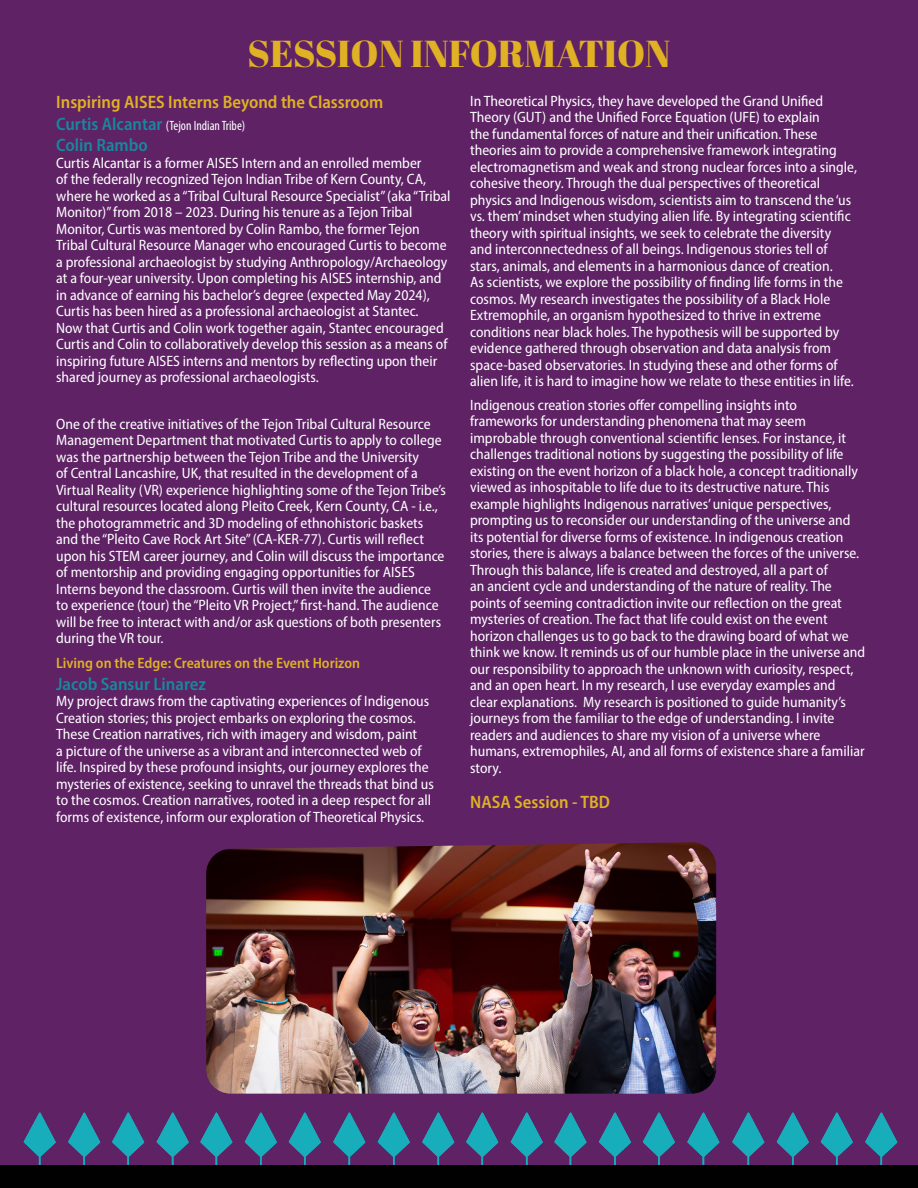
<style>
.page{position:relative;width:918px;height:1188px;background:#5e2265}
.page>*{position:absolute;margin:0;border:0;box-sizing:border-box;transform-origin:0 0}
.t1{font:37.5px "Abril Fatface";color:#e0b124}
.t2{font:600 semi-condensed 18px "Myriad Pro";color:#e0b124}
.Name{font:600 semi-condensed 18px "Myriad Pro";color:#17889c}
.Description{font:semi-condensed 15px/16.5px "Myriad Pro";color:#fff}
.Description-2{font:600 semi-condensed 15px "Myriad Pro";color:#e0b124}
.Name-2{font:condensed 13.5px "Myriad Pro";color:#fff}
.s1{font-weight:600;font-stretch:semi-condensed;font-size:18px;color:#17889c}
</style>
<div class="page">
<svg style="left:24px;top:1112px;width:32px;height:54px"></svg>
<svg style="left:68px;top:1112px;width:32px;height:54px"></svg>
<svg style="left:112px;top:1112px;width:32px;height:54px"></svg>
<svg style="left:157px;top:1112px;width:32px;height:54px"></svg>
<svg style="left:200px;top:1112px;width:32px;height:54px"></svg>
<svg style="left:245px;top:1112px;width:32px;height:54px"></svg>
<svg style="left:289px;top:1112px;width:32px;height:54px"></svg>
<svg style="left:333px;top:1112px;width:32px;height:54px"></svg>
<svg style="left:378px;top:1112px;width:32px;height:54px"></svg>
<svg style="left:422px;top:1112px;width:32px;height:54px"></svg>
<svg style="left:466px;top:1112px;width:32px;height:54px"></svg>
<svg style="left:511px;top:1112px;width:32px;height:54px"></svg>
<svg style="left:554px;top:1112px;width:33px;height:54px"></svg>
<svg style="left:599px;top:1112px;width:32px;height:54px"></svg>
<svg style="left:643px;top:1112px;width:32px;height:54px"></svg>
<svg style="left:687px;top:1112px;width:32px;height:54px"></svg>
<svg style="left:732px;top:1112px;width:32px;height:54px"></svg>
<svg style="left:777px;top:1112px;width:32px;height:54px"></svg>
<svg style="left:821px;top:1112px;width:32px;height:54px"></svg>
<svg style="left:865px;top:1112px;width:32px;height:54px"></svg>
<div style="left:0;top:1166px;width:918px;height:22px;background:#010101"></div>
<img style="left:206px;top:842px;width:510px;height:252px">
<p class="t1" style="left:248px;top:27px;width:424px">SESSION INFORMATION</p>
<p class="t2" style="left:56px;top:91px;width:329px">Inspiring AISES Interns Beyond the Classroom</p>
<p class="Name-2" style="left:56px;top:117px;width:191px"><span class="s1">Curtis Alcantar</span> (Tejon Indian Tribe)</p>
<p class="Name" style="left:56px;top:134px;width:93px">Colin Rambo</p>
<p class="Description" style="left:56px;top:154px;width:396px">Curtis Alcantar is a former AISES Intern and an enrolled member<br>of the federally recognized Tejon Indian Tribe of Kern County, CA, where he worked as a “Tribal Cultural Resource Specialist” (aka “Tribal Monitor)” from 2018 – 2023. During his tenure as a Tejon Tribal Monitor, Curtis was mentored by Colin Rambo, the former Tejon Tribal Cultural Resource Manager who encouraged Curtis to become a professional archaeologist by studying Anthropology/Archaeology at a four-year university. Upon completing his AISES internship, and in advance of earning his bachelor’s degree (expected May 2024), Curtis has been hired as a professional archaeologist at Stantec.<br>Now that Curtis and Colin work together again, Stantec encouraged Curtis and Colin to collaboratively develop this session as a means of inspiring future AISES interns and mentors by reflecting upon their shared journey as professional archaeologists.</p>
<p class="Description" style="left:56px;top:415px;width:391px">One of the creative initiatives of the Tejon Tribal Cultural Resource Management Department that motivated Curtis to apply to college was the partnership between the Tejon Tribe and the University<br>of Central Lancashire, UK, that resulted in the development of a Virtual Reality (VR) experience highlighting some of the Tejon Tribe’s cultural resources located along Pleito Creek, Kern County, CA - i.e., the photogrammetric and 3D modeling of ethnohistoric baskets and the “Pleito Cave Rock Art Site” (CA-KER-77). Curtis will reflect upon his STEM career journey, and Colin will discuss the importance of mentorship and providing engaging opportunities for AISES Interns beyond the classroom. Curtis will then invite the audience to experience (tour) the “Pleito VR Project,” first-hand. The audience will be free to interact with and/or ask questions of both presenters during the VR tour.</p>
<p class="Description-2" style="left:56px;top:654px;width:305px">Living on the Edge: Creatures on the Event Horizon</p>
<p class="Name" style="left:56px;top:672px;width:151px">Jacob Sansur Linarez</p>
<p class="Description" style="left:56px;top:693px;width:379px">My project draws from the captivating experiences of Indigenous Creation stories; this project embarks on exploring the cosmos.<br>These Creation narratives, rich with imagery and wisdom, paint<br>a picture of the universe as a vibrant and interconnected web of life. Inspired by these profound insights, our journey explores the mysteries of existence, seeking to unravel the threads that bind us to the cosmos. Creation narratives, rooted in a deep respect for all forms of existence, inform our exploration of Theoretical Physics.</p>
<p class="Description" style="left:470px;top:92px;width:388px">In Theoretical Physics, they have developed the Grand Unified Theory (GUT) and the Unified Force Equation (UFE) to explain<br>the fundamental forces of nature and their unification. These theories aim to provide a comprehensive framework integrating electromagnetism and weak and strong nuclear forces into a single, cohesive theory. Through the dual perspectives of theoretical physics and Indigenous wisdom, scientists aim to transcend the ‘us vs. them’ mindset when studying alien life. By integrating scientific theory with spiritual insights, we seek to celebrate the diversity<br>and interconnectedness of all beings. Indigenous stories tell of stars, animals, and elements in a harmonious dance of creation.<br>As scientists, we explore the possibility of finding life forms in the cosmos. My research investigates the possibility of a Black Hole Extremophile, an organism hypothesized to thrive in extreme conditions near black holes. The hypothesis will be supported by evidence gathered through observation and data analysis from space-based observatories. In studying these and other forms of alien life, it is hard to imagine how we relate to these entities in life.</p>
<p class="Description" style="left:470px;top:396px;width:397px">Indigenous creation stories offer compelling insights into frameworks for understanding phenomena that may seem improbable through conventional scientific lenses. For instance, it challenges traditional notions by suggesting the possibility of life existing on the event horizon of a black hole, a concept traditionally viewed as inhospitable to life due to its destructive nature. This example highlights Indigenous narratives’ unique perspectives, prompting us to reconsider our understanding of the universe and its potential for diverse forms of existence. In indigenous creation stories, there is always a balance between the forces of the universe.<br>Through this balance, life is created and destroyed, all a part of<br>an ancient cycle and understanding of the nature of reality. The points of seeming contradiction invite our reflection on the great mysteries of creation. The fact that life could exist on the event horizon challenges us to go back to the drawing board of what we think we know. It reminds us of our humble place in the universe and our responsibility to approach the unknown with curiosity, respect, and an open heart. In my research, I use everyday examples and clear explanations. My research is positioned to guide humanity’s journeys from the familiar to the edge of understanding. I invite readers and audiences to share my vision of a universe where humans, extremophiles, AI, and all forms of existence share a familiar story.</p>
<p class="t2" style="left:470px;top:790px;width:141px">NASA Session - TBD</p>
</div>
